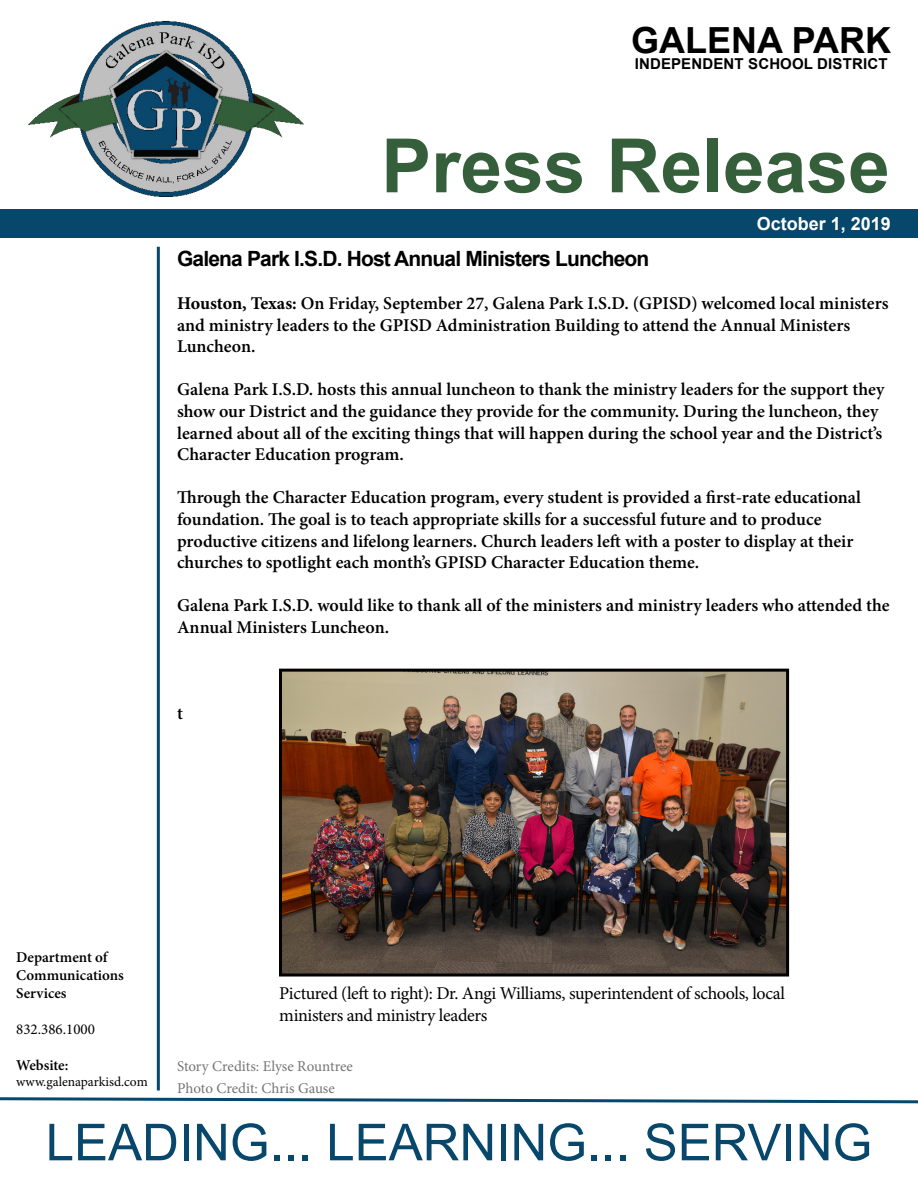
<style>
.page{position:relative;width:918px;height:1188px;background:#fff}
.page>*{position:absolute;margin:0;border:0;box-sizing:border-box;transform-origin:0 0}
.t1{font:700 75px "Arial";color:#355f3b}
.t2{font:51px "Arial";color:#07476c}
.t3{font:700 36px "Arial";color:#000}
.t4{font:700 21px "Arial";letter-spacing:-.04em;color:#000}
.t5{font:600 18px/21.6px "Minion Pro";color:#000}
.t6{font:18px/21.6px "Minion Pro";letter-spacing:-.02em;color:#000}
.t7{font:700 18px "Arial";color:#fff}
.t8{font:15px/21.6px "Minion Pro";color:#767576}
.t9{font:600 15px/18px "Minion Pro";color:#000}
.t10{font:700 15px "Arial";letter-spacing:.01em;color:#000}
.t11{font:15px "Minion Pro";color:#000}
.t12{font:13.5px "Minion Pro";color:#000}
.s1{font-weight:700}
</style>
<div class="page">
<div style="left:0;top:209px;width:918px;height:28px;background:#07476c"></div>
<hr style="left:157px;top:247px;width:3px;height:843px;background:#07476c">
<svg style="left:0;top:1097px;width:918px;height:7px"></svg>
<img style="left:28px;top:20px;width:276px;height:177px">
<img style="left:283px;top:673px;width:502px;height:300px">
<div style="left:279px;top:669px;width:510px;height:308px;border:3px solid #000"></div>
<h3 class="t3" style="left:631px;top:15px;width:261px">GALENA PARK</h3>
<p class="t10" style="left:635px;top:53px;width:254px">INDEPENDENT SCHOOL DISTRICT</p>
<h1 class="t1" style="left:381px;top:113px;width:510px">Press Release</h1>
<p class="t7" style="left:757px;top:211px;width:136px">October 1, 2019</p>
<p class="t4" style="left:177px;top:244px;width:474px">Galena Park I.S.D. Host Annual Ministers Luncheon</p>
<p class="t5" style="left:177px;top:292px;width:713px"><span class="s1">Houston, Texas:</span> On Friday, September 27, Galena Park I.S.D. (GPISD) welcomed local ministers and ministry leaders to the GPISD Administration Building to attend the Annual Ministers<br>Luncheon.</p>
<p class="t5" style="left:177px;top:379px;width:709px">Galena Park I.S.D. hosts this annual luncheon to thank the ministry leaders for the support they show our District and the guidance they provide for the community. During the luncheon, they learned about all of the exciting things that will happen during the school year and the District’s Character Education program.</p>
<p class="t5" style="left:177px;top:487px;width:685px">Through the Character Education program, every student is provided a first-rate educational foundation. The goal is to teach appropriate skills for a successful future and to produce productive citizens and lifelong learners. Church leaders left with a poster to display at their churches to spotlight each month’s GPISD Character Education theme.</p>
<p class="t5" style="left:177px;top:595px;width:714px">Galena Park I.S.D. would like to thank all of the ministers and ministry leaders who attended the<br>Annual Ministers Luncheon.</p>
<p class="t5" style="left:177px;top:703px;width:7px">t</p>
<p class="t9" style="left:16px;top:948px;width:109px">Department of<br>Communications<br>Services</p>
<p class="t11" style="left:16px;top:1019px;width:80px">832.386.1000</p>
<p class="t9" style="left:16px;top:1056px;width:54px">Website:</p>
<p class="t12" style="left:16px;top:1073px;width:133px">www.galenaparkisd.com</p>
<h2 class="t2" style="left:46px;top:1107px;width:828px">LEADING... LEARNING... SERVING</h2>
<p class="t6" style="left:279px;top:983px;width:507px">Pictured (left to right): Dr. Angi Williams, superintendent of schools, local ministers and ministry leaders</p>
<p class="t8" style="left:177px;top:1056px;width:177px">Story Credits: Elyse Rountree<br>Photo Credit: Chris Gause</p>
</div>
